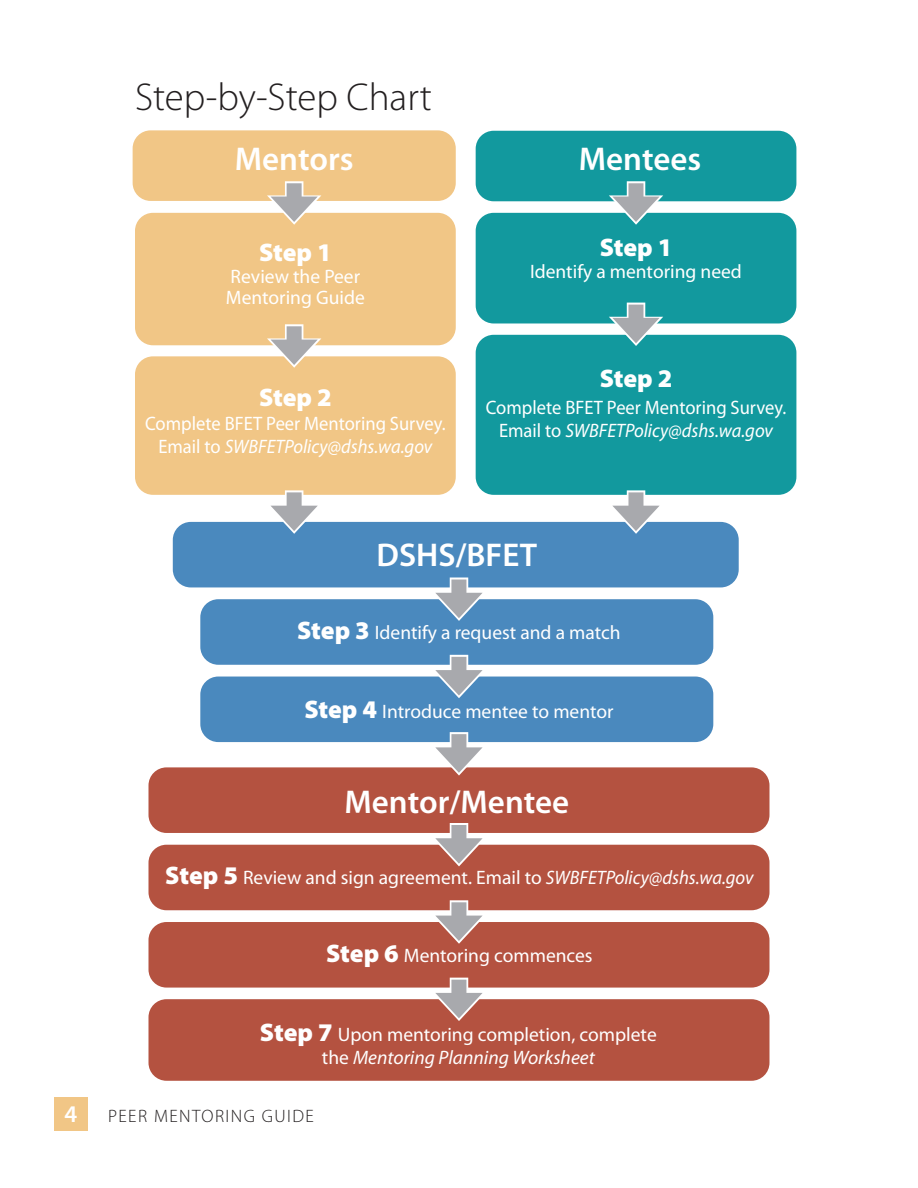
<style>
.page{position:relative;width:918px;height:1188px;background:#fff}
.page>*{position:absolute;margin:0;border:0;box-sizing:border-box;transform-origin:0 0}
.t1{font:300 39px "Myriad Pro";color:#231f20}
.t2{font:600 33px "Myriad Pro";color:#fff}
.t3{font:900 25.5px "Myriad Pro";letter-spacing:-.005em;color:#fff}
.t4{font:600 24px "Myriad Pro";color:#fff}
.t5{font:19.5px/21px "Myriad Pro";color:#fff}
.t6{font:19.5px/23.4px "Myriad Pro";color:#fff;text-align:center;scale:.95 1}
.t7{font:300 18px "Myriad Pro";letter-spacing:.08em;color:#231f20}
.s1{font-style:italic}
.s2{font-weight:900;font-size:25.5px}
</style>
<div class="page">
<div style="left:54px;top:1097px;width:34px;height:34px;background:#f1c686"></div>
<div style="left:476px;top:335px;width:320px;height:160px;background:#12999e;border-radius:18px"></div>
<div style="left:135px;top:213px;width:321px;height:132px;background:#f1c686;border-radius:18px"></div>
<div style="left:133px;top:130px;width:323px;height:71px;background:#f1c686;border-radius:18px"></div>
<div style="left:476px;top:131px;width:320px;height:70px;background:#12999e;border-radius:18px"></div>
<div style="left:476px;top:213px;width:320px;height:110px;background:#12999e;border-radius:18px"></div>
<div style="left:135px;top:356px;width:321px;height:139px;background:#f1c686;border-radius:18px"></div>
<div style="left:173px;top:522px;width:566px;height:65px;background:#4a89be;border-radius:18px"></div>
<div style="left:200px;top:599px;width:513px;height:66px;background:#4a89be;border-radius:18px"></div>
<div style="left:200px;top:677px;width:513px;height:65px;background:#4a89be;border-radius:18px"></div>
<div style="left:148px;top:767px;width:622px;height:66px;background:#b45240;border-radius:18px"></div>
<div style="left:148px;top:845px;width:622px;height:65px;background:#b45240;border-radius:18px"></div>
<div style="left:148px;top:922px;width:622px;height:66px;background:#b45240;border-radius:18px"></div>
<svg style="left:285px;top:181px;width:18px;height:14px"></svg>
<div style="left:287px;top:183px;width:15px;height:23px;background:#a8a9ad"></div>
<svg style="left:267px;top:195px;width:54px;height:30px"></svg>
<svg style="left:285px;top:324px;width:18px;height:14px"></svg>
<div style="left:287px;top:326px;width:15px;height:23px;background:#a8a9ad"></div>
<svg style="left:267px;top:338px;width:54px;height:30px"></svg>
<svg style="left:285px;top:490px;width:18px;height:15px"></svg>
<div style="left:287px;top:492px;width:15px;height:24px;background:#a8a9ad"></div>
<svg style="left:267px;top:505px;width:54px;height:29px"></svg>
<div style="left:148px;top:999px;width:622px;height:82px;background:#b45240;border-radius:18px"></div>
<svg style="left:627px;top:181px;width:18px;height:14px"></svg>
<div style="left:628px;top:183px;width:15px;height:23px;background:#a8a9ad"></div>
<svg style="left:609px;top:195px;width:54px;height:30px"></svg>
<svg style="left:627px;top:303px;width:18px;height:14px"></svg>
<div style="left:628px;top:305px;width:15px;height:23px;background:#a8a9ad"></div>
<svg style="left:609px;top:317px;width:54px;height:29px"></svg>
<svg style="left:627px;top:490px;width:18px;height:15px"></svg>
<div style="left:628px;top:492px;width:15px;height:24px;background:#a8a9ad"></div>
<svg style="left:609px;top:505px;width:54px;height:29px"></svg>
<svg style="left:450px;top:578px;width:18px;height:14px"></svg>
<div style="left:451px;top:580px;width:15px;height:23px;background:#a8a9ad"></div>
<svg style="left:432px;top:592px;width:54px;height:29px"></svg>
<svg style="left:450px;top:655px;width:18px;height:14px"></svg>
<div style="left:451px;top:657px;width:15px;height:23px;background:#a8a9ad"></div>
<svg style="left:432px;top:669px;width:54px;height:29px"></svg>
<svg style="left:450px;top:732px;width:18px;height:14px"></svg>
<div style="left:451px;top:734px;width:15px;height:23px;background:#a8a9ad"></div>
<svg style="left:432px;top:746px;width:54px;height:30px"></svg>
<svg style="left:450px;top:823px;width:18px;height:14px"></svg>
<div style="left:451px;top:825px;width:15px;height:23px;background:#a8a9ad"></div>
<svg style="left:432px;top:837px;width:54px;height:29px"></svg>
<svg style="left:450px;top:900px;width:18px;height:14px"></svg>
<div style="left:451px;top:902px;width:15px;height:24px;background:#a8a9ad"></div>
<svg style="left:435px;top:914px;width:48px;height:30px"></svg>
<svg style="left:450px;top:978px;width:18px;height:14px"></svg>
<div style="left:451px;top:980px;width:15px;height:23px;background:#a8a9ad"></div>
<svg style="left:432px;top:992px;width:54px;height:29px"></svg>
<p class="t1" style="left:135px;top:76px;width:298px">Step-by-Step Chart</p>
<p class="t2" style="left:235px;top:141px;width:120px">Mentors</p>
<p class="t2" style="left:579px;top:141px;width:124px">Mentees</p>
<p class="t3" style="left:259px;top:238px;width:74px">Step 1</p>
<p class="t5" style="left:226px;top:267px;width:140px">Review the Peer<br>Mentoring Guide</p>
<p class="t3" style="left:259px;top:383px;width:74px">Step 2</p>
<p class="t6" style="left:145px;top:412px;width:318px">Complete BFET Peer Mentoring Survey.<br>Email to <span class="s1">SWBFETPolicy@dshs.wa.gov</span></p>
<p class="t3" style="left:600px;top:233px;width:74px">Step 1</p>
<p class="t5" style="left:530px;top:262px;width:213px">Identify a mentoring need</p>
<p class="t3" style="left:600px;top:364px;width:74px">Step 2</p>
<p class="t6" style="left:486px;top:396px;width:318px">Complete BFET Peer Mentoring Survey.<br>Email to <span class="s1">SWBFETPolicy@dshs.wa.gov</span></p>
<p class="t2" style="left:377px;top:537px;width:162px">DSHS/BFET</p>
<p class="t5" style="left:297px;top:622px;width:325px"><span class="s2">Step 3</span> Identify a request and a match</p>
<p class="t5" style="left:304px;top:701px;width:311px"><span class="s2">Step 4</span> Introduce mentee to mentor</p>
<p class="t2" style="left:344px;top:783px;width:226px">Mentor/Mentee</p>
<p class="t5" style="left:165px;top:868px;width:590px"><span class="s2">Step 5</span> Review and sign agreement. Email to <span class="s1">SWBFETPolicy@dshs.wa.gov</span></p>
<p class="t5" style="left:326px;top:946px;width:268px"><span class="s2">Step 6</span> Mentoring commences</p>
<p class="t5" style="left:260px;top:1024px;width:398px;line-height:22.5px;text-align:center"><span class="s2">Step 7</span> Upon mentoring completion, complete the <span class="s1">Mentoring Planning Worksheet</span></p>
<p class="t4" style="left:64px;top:1100px;width:14px">4</p>
<p class="t7" style="left:108px;top:1106px;width:207px">PEER MENTORING GUIDE</p>
</div>
